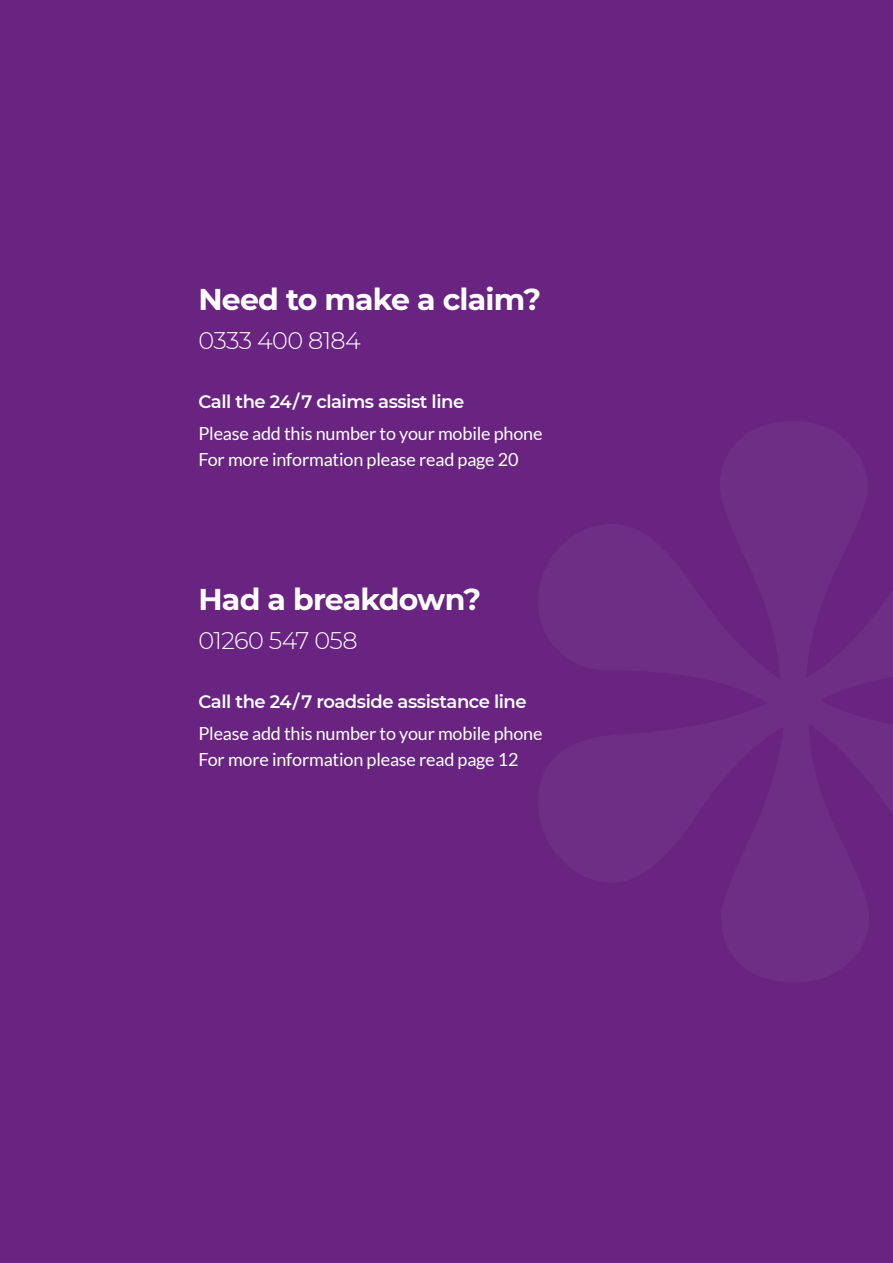
<style>
.page{position:relative;width:893px;height:1263px;background:#692481}
.page>*{position:absolute;margin:0;border:0;box-sizing:border-box;transform-origin:0 0}
.t1{font:700 30px "Montserrat";letter-spacing:-.025em;color:#fff}
.t2{font:300 24px "Montserrat";letter-spacing:-.025em;color:#fff}
.t3{font:18px/26.1px "Lato";letter-spacing:-.01em;color:#fff}
.t4{font:600 18px "Montserrat";letter-spacing:-.025em;color:#fff}
</style>
<div class="page">
<h1 class="t1" style="left:198px;top:277px;width:344px">Need to make a claim?</h1>
<h2 class="t2" style="left:198px;top:324px;width:164px">0333 400 8184</h2>
<p class="t4" style="left:198px;top:389px;width:267px">Call the 24/7 claims assist line</p>
<p class="t3" style="left:198px;top:420px;width:345px">Please add this number to your mobile phone<br>For more information please read page 20</p>
<h1 class="t1" style="left:198px;top:578px;width:284px">Had a breakdown?</h1>
<h2 class="t2" style="left:198px;top:624px;width:161px">01260 547 058</h2>
<p class="t4" style="left:198px;top:689px;width:330px">Call the 24/7 roadside assistance line</p>
<p class="t3" style="left:198px;top:720px;width:345px">Please add this number to your mobile phone<br>For more information please read page 12</p>
</div>
